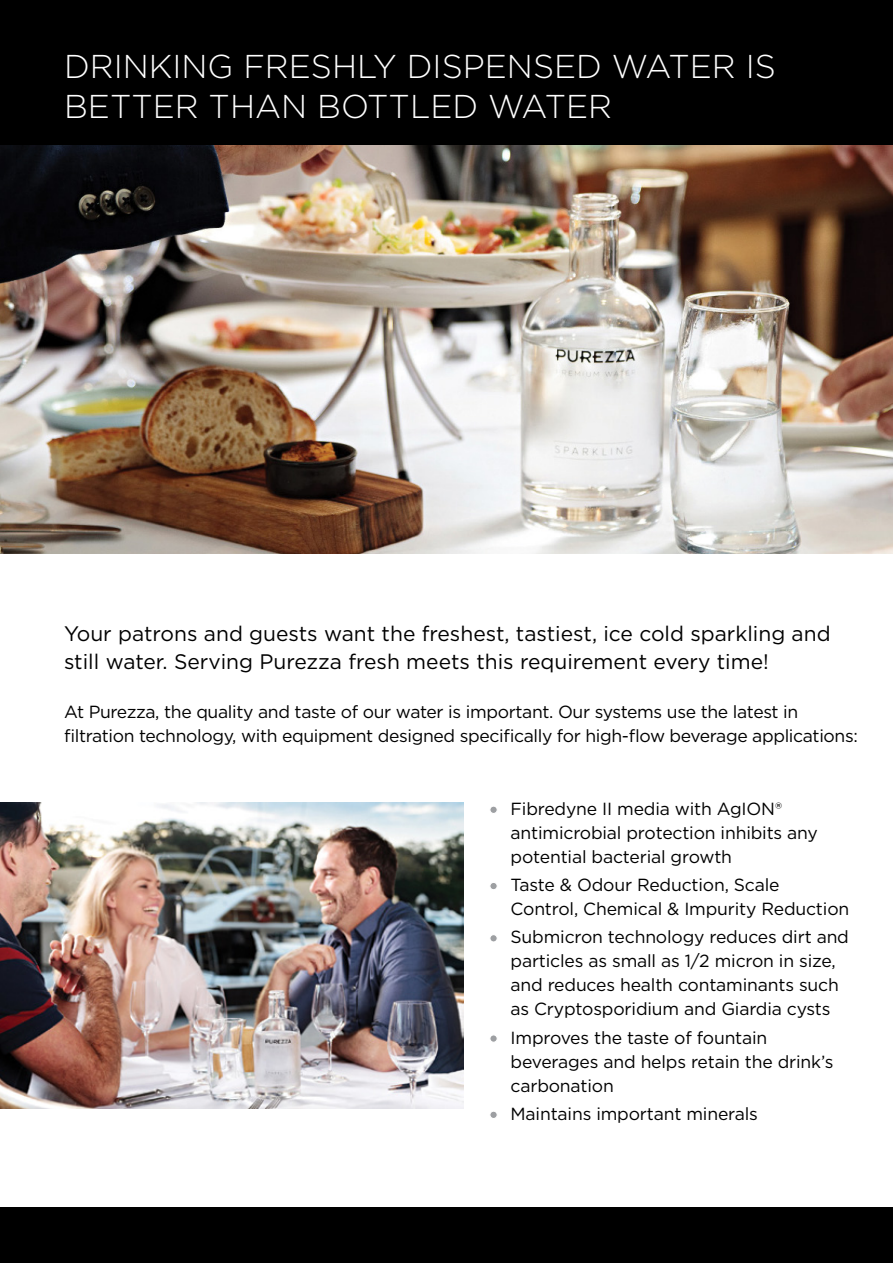
<style>
.page{position:relative;width:893px;height:1263px;background:#fff}
.page>*{position:absolute;margin:0;border:0;box-sizing:border-box;transform-origin:0 0}
.t1{font:300 33px/39.6px "Gotham HTF";color:#fff}
.t2{font:21px/28.5px "Gotham";color:#000}
.t3{font:17.55px/24px "Gotham";letter-spacing:-.01em;color:#000}
</style>
<div class="page">
<img style="left:0;top:145px;width:893px;height:408px">
<img style="left:0;top:802px;width:463px;height:307px">
<div style="left:490px;top:806px;width:7px;height:7px;background:#9d9fa2;border-radius:50%"></div>
<div style="left:489px;top:805px;width:9px;height:9px;border:1px solid #fff;border-radius:50%"></div>
<div style="left:490px;top:882px;width:7px;height:8px;background:#9d9fa2;border-radius:50%"></div>
<div style="left:489px;top:882px;width:9px;height:8px;border:1px solid #fff;border-radius:50%"></div>
<div style="left:490px;top:934px;width:7px;height:8px;background:#9d9fa2;border-radius:50%"></div>
<div style="left:489px;top:934px;width:9px;height:8px;border:1px solid #fff;border-radius:50%"></div>
<div style="left:490px;top:1035px;width:7px;height:7px;background:#9d9fa2;border-radius:50%"></div>
<div style="left:489px;top:1034px;width:9px;height:9px;border:1px solid #fff;border-radius:50%"></div>
<div style="left:490px;top:1111px;width:7px;height:7px;background:#9d9fa2;border-radius:50%"></div>
<div style="left:489px;top:1110px;width:9px;height:9px;border:1px solid #fff;border-radius:50%"></div>
<div style="left:0;top:0;width:893px;height:145px;background:#000"></div>
<div style="left:0;top:1208px;width:893px;height:55px;background:#000"></div>
<h1 class="t1" style="left:64px;top:46px;width:713px">DRINKING FRESHLY DISPENSED WATER IS<br>BETTER THAN BOTTLED WATER</h1>
<p class="t2" style="left:64px;top:618px;width:768px">Your patrons and guests want the freshest, tastiest, ice cold sparkling and still water. Serving Purezza fresh meets this requirement every time!</p>
<p class="t3" style="left:64px;top:700px;width:795px">At Purezza, the quality and taste of our water is important. Our systems use the latest in filtration technology, with equipment designed specifically for high-flow beverage applications:</p>
<p class="t3" style="left:511px;top:796px;width:309px">Fibredyne II media with AgION® antimicrobial protection inhibits any potential bacterial growth</p>
<p class="t3" style="left:511px;top:872px;width:340px">Taste &amp; Odour Reduction, Scale<br>Control, Chemical &amp; Impurity Reduction</p>
<p class="t3" style="left:511px;top:925px;width:340px">Submicron technology reduces dirt and particles as small as 1/2 micron in size, and reduces health contaminants such as Cryptosporidium and Giardia cysts</p>
<p class="t3" style="left:511px;top:1025px;width:324px">Improves the taste of fountain beverages and helps retain the drink’s carbonation</p>
<p class="t3" style="left:511px;top:1101px;width:249px">Maintains important minerals</p>
</div>
